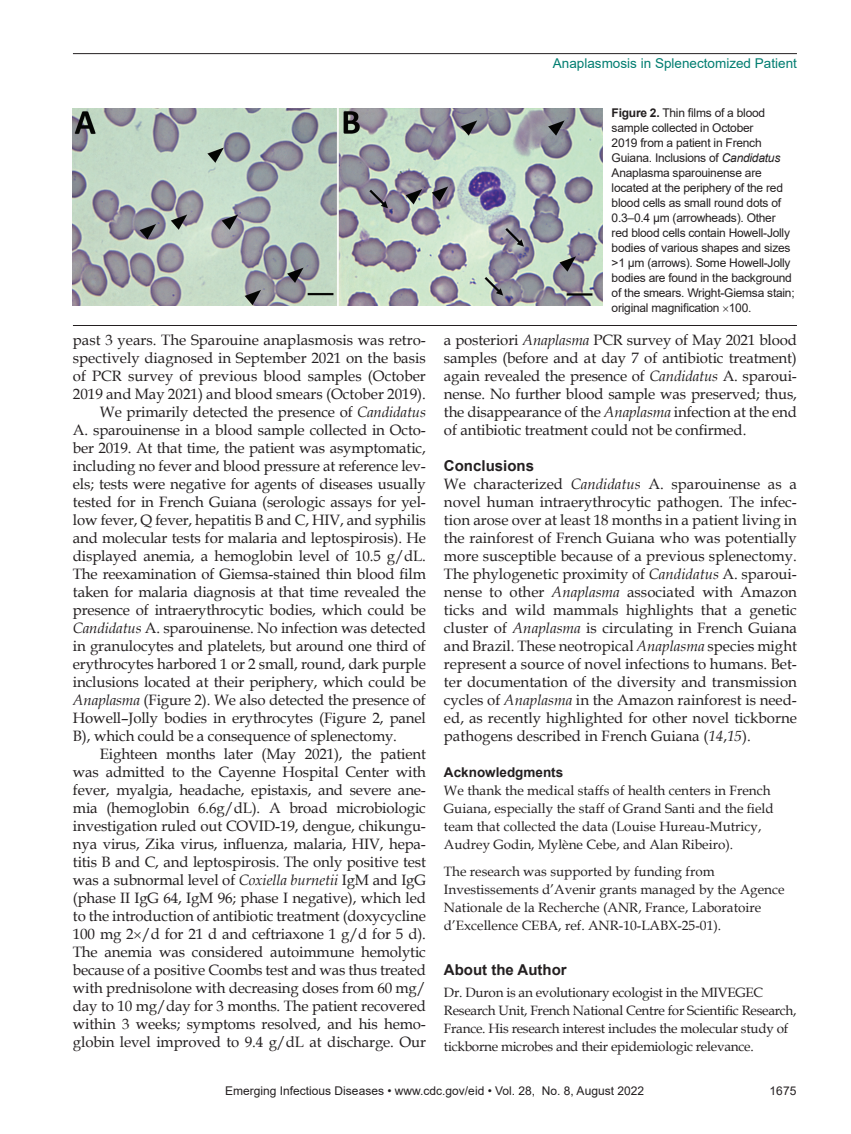
<style>
.page{position:relative;width:851px;height:1134px;background:#fff}
.page>*{position:absolute;margin:0;border:0;box-sizing:border-box;transform-origin:0 0}
.Body_Text{font:15px/18px "Book Antiqua";letter-spacing:-.01em;color:#231f20;text-align:justify}
.BodyText2{font:15px/18px "Book Antiqua";color:#231f20;text-align:justify}
.Bio_Head{font:700 15px "Arial";color:#231f20}
.Acknowledgment{font:13.5px/18px "Book Antiqua";color:#231f20}
.Bio{font:13.5px/18px "Book Antiqua";letter-spacing:-.02em;color:#231f20}
.Running_Head{font:13.5px "Arial";color:#007d70}
.Acknowledgment_Head{font:700 13.5px "Arial";color:#231f20}
.Figure_Legend{font:12px/15px "Arial";letter-spacing:-.02em;color:#231f20}
.Figure_Legend-2{font:12px "Arial";color:#231f20}
.s1{font-weight:700}
.s2{font-style:italic}
</style>
<div class="page">
<hr style="left:73px;top:53px;width:723px;height:1px;background:#231f20">
<img style="left:73px;top:108px;width:529px;height:198px">
<hr style="left:73px;top:325px;width:723px;height:1px;background:#231f20">
<p class="Running_Head" style="left:553px;top:54px;width:245px">Anaplasmosis in Splenectomized Patient</p>
<p class="Figure_Legend" style="left:611px;top:105px;width:185px"><span class="s1">Figure 2.</span> Thin films of a blood sample collected in October<br>2019 from a patient in French<br>Guiana. Inclusions of <span class="s2">Candidatus<br></span>Anaplasma sparouinense are located at the periphery of the red blood cells as small round dots of<br>0.3–0.4 µm (arrowheads). Other red blood cells contain Howell-Jolly bodies of various shapes and sizes &gt;1 µm (arrows). Some Howell-Jolly bodies are found in the background of the smears. Wright-Giemsa stain; original magnification 100.</p>
<p class="Body_Text" style="left:73px;top:330px;width:354px">past 3 years. The Sparouine anaplasmosis was retro&shy;spectively diagnosed in September 2021 on the basis of PCR survey of previous blood samples (October 2019 and May 2021) and blood smears (October 2019).</p>
<p class="Body_Text" style="left:73px;top:402px;width:354px;text-indent:27px">We primarily detected the presence of <span class="s2">Candidatus </span>A. sparouinense in a blood sample collected in Octo&shy;ber 2019. At that time, the patient was asymptomatic, including no fever and blood pressure at reference lev&shy;els; tests were negative for agents of diseases usually tested for in French Guiana (serologic assays for yel&shy;low fever, Q fever, hepatitis B and C, HIV, and syphilis and molecular tests for malaria and leptospirosis). He displayed anemia, a hemoglobin level of 10.5 g/dL.<br>The reexamination of Giemsa-stained thin blood film taken for malaria diagnosis at that time revealed the presence of intraerythrocytic bodies, which could be <span class="s2">Candidatus</span> A. sparouinense. No infection was detected in granulocytes and platelets, but around one third of erythrocytes harbored 1 or 2 small, round, dark purple inclusions located at their periphery, which could be <span class="s2">Anaplasma</span> (Figure 2). We also detected the presence of Howell–Jolly bodies in erythrocytes (Figure 2, panel B), which could be a consequence of splenectomy.</p>
<p class="Body_Text" style="left:73px;top:744px;width:354px;text-indent:27px">Eighteen months later (May 2021), the patient was admitted to the Cayenne Hospital Center with fever, myalgia, headache, epistaxis, and severe ane&shy;mia (hemoglobin 6.6g/dL). A broad microbiologic investigation ruled out COVID-19, dengue, chikungu&shy;nya virus, Zika virus, influenza, malaria, HIV, hepa&shy;titis B and C, and leptospirosis. The only positive test was a subnormal level of <span class="s2">Coxiella burnetii</span> IgM and IgG (phase II IgG 64, IgM 96; phase I negative), which led to the introduction of antibiotic treatment (doxycycline 100 mg 2 /d for 21 d and ceftriaxone 1 g/d for 5 d).<br>The anemia was considered autoimmune hemolytic because of a positive Coombs test and was thus treated with prednisolone with decreasing doses from 60 mg/ day to 10 mg/day for 3 months. The patient recovered within 3 weeks; symptoms resolved, and his hemo&shy;globin level improved to 9.4 g/dL at discharge. Our</p>
<p class="Body_Text" style="left:444px;top:330px;width:354px">a posteriori <span class="s2">Anaplasma</span> PCR survey of May 2021 blood samples (before and at day 7 of antibiotic treatment) again revealed the presence of <span class="s2">Candidatus</span> A. sparoui&shy;nense. No further blood sample was preserved; thus, the disappearance of the <span class="s2">Anaplasma</span> infection at the end of antibiotic treatment could not be confirmed.</p>
<h1 class="Bio_Head" style="left:444px;top:455px;width:92px">Conclusions</h1>
<p class="BodyText2" style="left:444px;top:474px;width:354px">We characterized <span class="s2">Candidatus</span> A. sparouinense as a novel human intraerythrocytic pathogen. The infec&shy;tion arose over at least 18 months in a patient living in the rainforest of French Guiana who was potentially more susceptible because of a previous splenectomy.<br>The phylogenetic proximity of <span class="s2">Candidatus</span> A. sparoui&shy;nense to other <span class="s2">Anaplasma</span> associated with Amazon ticks and wild mammals highlights that a genetic cluster of <span class="s2">Anaplasma</span> is circulating in French Guiana and Brazil. These neotropical <span class="s2">Anaplasma</span> species might represent a source of novel infections to humans. Bet&shy;ter documentation of the diversity and transmission cycles of <span class="s2">Anaplasma</span> in the Amazon rainforest is need&shy;ed, as recently highlighted for other novel tickborne pathogens described in French Guiana (<span class="s2">14</span>,<span class="s2">15</span>).</p>
<p class="Acknowledgment_Head" style="left:444px;top:762px;width:121px">Acknowledgments</p>
<p class="Acknowledgment" style="left:444px;top:781px;width:331px">We thank the medical staffs of health centers in French Guiana, especially the staff of Grand Santi and the field team that collected the data (Louise Hureau-Mutricy, Audrey Godin, Mylène Cebe, and Alan Ribeiro).</p>
<p class="Acknowledgment" style="left:444px;top:862px;width:342px">The research was supported by funding from Investissements d’Avenir grants managed by the Agence Nationale de la Recherche (ANR, France, Laboratoire d’Excellence CEBA, ref. ANR-10-LABX-25-01).</p>
<p class="Bio_Head" style="left:444px;top:959px;width:124px">About the Author</p>
<p class="Bio" style="left:444px;top:983px;width:354px">Dr. Duron is an evolutionary ecologist in the MIVEGEC Research Unit, French National Centre for Scientific Research, France. His research interest includes the molecular study of tickborne microbes and their epidemiologic relevance.</p>
<p class="Figure_Legend-2" style="left:225px;top:1083px;width:420px">Emerging Infectious Diseases • www.cdc.gov/eid • Vol. 28, No. 8, August 2022</p>
<p class="Figure_Legend" style="left:769px;top:1084px;width:28px">1675</p>
</div>
